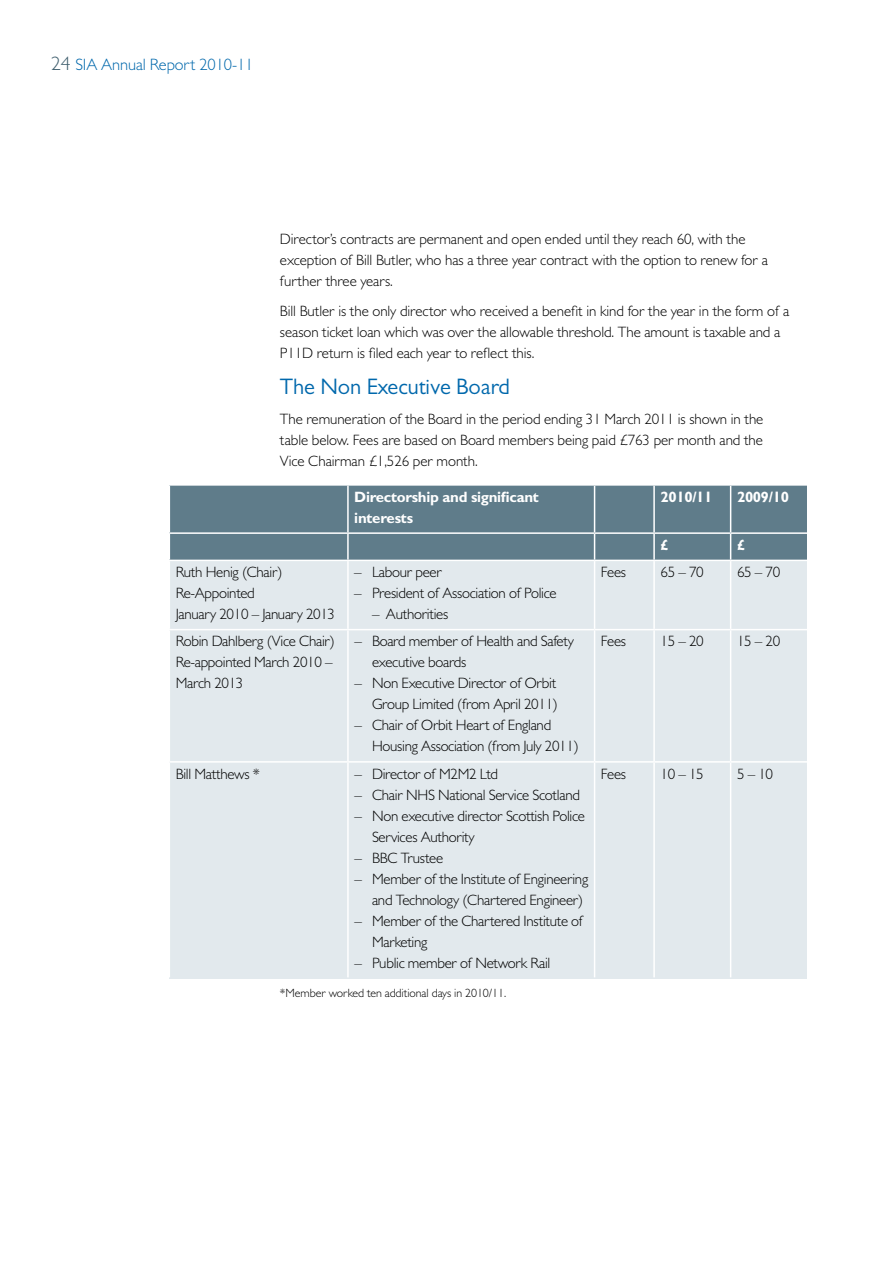
<style>
.page{position:relative;width:893px;height:1263px;background:#fff}
.page>*{position:absolute;margin:0;border:0;box-sizing:border-box;transform-origin:0 0}
.t1{font:22.5px "Gill Sans MT Pro";letter-spacing:-.005em;color:#0068ac}
.t2{font:300 16.5px "Gill Sans MT Pro";letter-spacing:-.005em;color:#0068ac}
.t3{font:300 15px/21px "Gill Sans MT Pro";letter-spacing:-.02em;color:#000}
.t4{font:700 15px/21px "Gill Sans MT Pro";letter-spacing:-.02em;color:#fff}
.t5{font:300 12px "Gill Sans MT Pro";letter-spacing:-.005em;color:#000}
.s1{font-size:19.5px;color:#41606f}
</style>
<div class="page">
<div style="left:169px;top:485px;width:179px;height:48px;background:#5f7c8a"></div>
<hr style="left:169px;top:486px;width:1px;height:46px;background:#fff">
<div style="left:348px;top:485px;width:247px;height:48px;background:#5f7c8a"></div>
<hr style="left:347px;top:486px;width:2px;height:46px;background:#fff">
<div style="left:595px;top:485px;width:59px;height:48px;background:#5f7c8a"></div>
<hr style="left:594px;top:486px;width:1px;height:46px;background:#fff">
<div style="left:654px;top:485px;width:77px;height:48px;background:#5f7c8a"></div>
<hr style="left:653px;top:486px;width:2px;height:46px;background:#fff">
<div style="left:731px;top:485px;width:76px;height:48px;background:#5f7c8a"></div>
<hr style="left:730px;top:486px;width:1px;height:46px;background:#fff">
<div style="left:169px;top:533px;width:179px;height:27px;background:#5f7c8a"></div>
<svg style="left:169px;top:534px;width:1px;height:26px"></svg>
<div style="left:348px;top:533px;width:247px;height:27px;background:#5f7c8a"></div>
<hr style="left:347px;top:534px;width:2px;height:26px;background:#fff">
<div style="left:595px;top:533px;width:59px;height:27px;background:#5f7c8a"></div>
<svg style="left:594px;top:534px;width:1px;height:26px"></svg>
<div style="left:654px;top:533px;width:77px;height:27px;background:#5f7c8a"></div>
<hr style="left:653px;top:534px;width:2px;height:26px;background:#fff">
<div style="left:731px;top:533px;width:76px;height:27px;background:#5f7c8a"></div>
<svg style="left:730px;top:534px;width:1px;height:26px"></svg>
<div style="left:169px;top:560px;width:179px;height:70px;background:#e2e9ed"></div>
<div style="left:348px;top:560px;width:247px;height:70px;background:#e2e9ed"></div>
<div style="left:595px;top:560px;width:59px;height:70px;background:#e2e9ed"></div>
<div style="left:654px;top:560px;width:77px;height:70px;background:#e2e9ed"></div>
<div style="left:731px;top:560px;width:76px;height:70px;background:#e2e9ed"></div>
<div style="left:169px;top:630px;width:179px;height:132px;background:#e2e9ed"></div>
<div style="left:348px;top:630px;width:247px;height:132px;background:#e2e9ed"></div>
<div style="left:595px;top:630px;width:59px;height:132px;background:#e2e9ed"></div>
<div style="left:654px;top:630px;width:77px;height:132px;background:#e2e9ed"></div>
<div style="left:731px;top:630px;width:76px;height:132px;background:#e2e9ed"></div>
<div style="left:169px;top:762px;width:179px;height:216px;background:#e2e9ed"></div>
<div style="left:348px;top:762px;width:247px;height:216px;background:#e2e9ed"></div>
<div style="left:595px;top:762px;width:59px;height:216px;background:#e2e9ed"></div>
<div style="left:654px;top:762px;width:77px;height:216px;background:#e2e9ed"></div>
<div style="left:731px;top:762px;width:76px;height:216px;background:#e2e9ed"></div>
<hr style="left:169px;top:484px;width:179px;height:2px;background:#fff">
<hr style="left:348px;top:484px;width:247px;height:2px;background:#fff">
<hr style="left:595px;top:484px;width:59px;height:2px;background:#fff">
<hr style="left:654px;top:484px;width:77px;height:2px;background:#fff">
<hr style="left:731px;top:484px;width:77px;height:2px;background:#fff">
<hr style="left:169px;top:532px;width:179px;height:2px;background:#fff">
<hr style="left:348px;top:532px;width:247px;height:2px;background:#fff">
<hr style="left:595px;top:532px;width:59px;height:2px;background:#fff">
<hr style="left:654px;top:532px;width:77px;height:2px;background:#fff">
<hr style="left:731px;top:532px;width:77px;height:2px;background:#fff">
<hr style="left:169px;top:560px;width:179px;height:1px;background:#fff">
<hr style="left:169px;top:561px;width:1px;height:68px;background:#fff">
<hr style="left:348px;top:560px;width:247px;height:1px;background:#fff">
<hr style="left:347px;top:561px;width:2px;height:68px;background:#fff">
<hr style="left:595px;top:560px;width:59px;height:1px;background:#fff">
<hr style="left:594px;top:561px;width:1px;height:68px;background:#fff">
<hr style="left:654px;top:560px;width:77px;height:1px;background:#fff">
<hr style="left:653px;top:561px;width:2px;height:68px;background:#fff">
<hr style="left:731px;top:560px;width:77px;height:1px;background:#fff">
<hr style="left:730px;top:561px;width:1px;height:68px;background:#fff">
<hr style="left:169px;top:629px;width:179px;height:1px;background:#fff">
<hr style="left:169px;top:630px;width:1px;height:131px;background:#fff">
<hr style="left:348px;top:629px;width:247px;height:1px;background:#fff">
<hr style="left:347px;top:630px;width:2px;height:131px;background:#fff">
<hr style="left:595px;top:629px;width:59px;height:1px;background:#fff">
<hr style="left:594px;top:630px;width:1px;height:131px;background:#fff">
<hr style="left:654px;top:629px;width:77px;height:1px;background:#fff">
<hr style="left:653px;top:630px;width:2px;height:131px;background:#fff">
<hr style="left:731px;top:629px;width:77px;height:1px;background:#fff">
<hr style="left:730px;top:630px;width:1px;height:131px;background:#fff">
<hr style="left:169px;top:761px;width:179px;height:2px;background:#fff">
<hr style="left:169px;top:763px;width:1px;height:214px;background:#fff">
<hr style="left:348px;top:761px;width:247px;height:2px;background:#fff">
<hr style="left:347px;top:763px;width:2px;height:214px;background:#fff">
<hr style="left:595px;top:761px;width:59px;height:2px;background:#fff">
<hr style="left:594px;top:763px;width:1px;height:214px;background:#fff">
<hr style="left:654px;top:761px;width:77px;height:2px;background:#fff">
<hr style="left:653px;top:763px;width:2px;height:214px;background:#fff">
<hr style="left:731px;top:761px;width:77px;height:2px;background:#fff">
<hr style="left:730px;top:763px;width:1px;height:214px;background:#fff">
<p class="t2" style="left:51px;top:55px;width:204px"><span class="s1">24</span> SIA Annual Report 2010-11</p>
<p class="t3" style="left:280px;top:228px;width:489px">Director’s contracts are permanent and open ended until they reach 60, with the exception of Bill Butler, who has a three year contract with the option to renew for a further three years.</p>
<p class="t3" style="left:280px;top:300px;width:511px">Bill Butler is the only director who received a benefit in kind for the year in the form of a season ticket loan which was over the allowable threshold. The amount is taxable and a<br>P11D return is filed each year to reflect this.</p>
<h3 class="t1" style="left:280px;top:373px;width:231px">The Non Executive Board</h3>
<p class="t3" style="left:280px;top:408px;width:485px;text-align:justify">The remuneration of the Board in the period ending 31 March 2011 is shown in the table below. Fees are based on Board members being paid £763 per month and the Vice Chairman £1,526 per month.</p>
<p class="t4" style="left:354px;top:486px;width:186px">Directorship and significant interests</p>
<p class="t4" style="left:660px;top:486px;width:54px">2010/11</p>
<p class="t4" style="left:737px;top:486px;width:54px">2009/10</p>
<p class="t4" style="left:660px;top:534px;width:9px">£</p>
<p class="t4" style="left:737px;top:534px;width:9px">£</p>
<p class="t3" style="left:176px;top:561px;width:161px">Ruth Henig (Chair)<br>Re-Appointed<br>January 2010 – January 2013</p>
<p class="t3" style="left:354px;top:561px;width:89px">– Labour peer</p>
<p class="t3" style="left:601px;top:561px;width:27px">Fees</p>
<p class="t3" style="left:660px;top:561px;width:45px">65 – 70</p>
<p class="t3" style="left:737px;top:561px;width:45px">65 – 70</p>
<p class="t3" style="left:354px;top:582px;width:204px">– President of Association of Police</p>
<p class="t3" style="left:372px;top:603px;width:78px">– Authorities</p>
<p class="t3" style="left:176px;top:630px;width:161px">Robin Dahlberg (Vice Chair)<br>Re-appointed March 2010 –<br>March 2013</p>
<p class="t3" style="left:372px;top:630px;width:203px;text-indent:-18px">– Board member of Health and Safety executive boards</p>
<p class="t3" style="left:354px;top:672px;width:203px">– Non Executive Director of Orbit</p>
<p class="t3" style="left:372px;top:693px;width:187px">Group Limited (from April 2011)</p>
<p class="t3" style="left:372px;top:714px;width:208px;text-indent:-18px">– Chair of Orbit Heart of England<br>Housing Association (from July 2011)</p>
<p class="t3" style="left:601px;top:630px;width:27px">Fees</p>
<p class="t3" style="left:660px;top:630px;width:45px">15 – 20</p>
<p class="t3" style="left:737px;top:630px;width:45px">15 – 20</p>
<p class="t3" style="left:176px;top:763px;width:86px">Bill Matthews *</p>
<p class="t3" style="left:354px;top:763px;width:145px">– Director of M2M2 Ltd</p>
<p class="t3" style="left:601px;top:763px;width:27px">Fees</p>
<p class="t3" style="left:660px;top:763px;width:45px">10 – 15</p>
<p class="t3" style="left:737px;top:763px;width:37px">5 – 10</p>
<p class="t3" style="left:354px;top:784px;width:227px">– Chair NHS National Service Scotland</p>
<p class="t3" style="left:354px;top:805px;width:232px">– Non executive director Scottish Police</p>
<p class="t3" style="left:372px;top:826px;width:104px">Services Authority</p>
<p class="t3" style="left:354px;top:847px;width:90px">– BBC Trustee</p>
<p class="t3" style="left:372px;top:868px;width:218px;text-indent:-18px">– Member of the Institute of Engineering and Technology (Chartered Engineer)</p>
<p class="t3" style="left:354px;top:910px;width:230px">– Member of the Chartered Institute of</p>
<p class="t3" style="left:372px;top:931px;width:57px">Marketing</p>
<p class="t3" style="left:354px;top:952px;width:198px">– Public member of Network Rail</p>
<p class="t5" style="left:280px;top:986px;width:228px">*Member worked ten additional days in 2010/11.</p>
</div>
